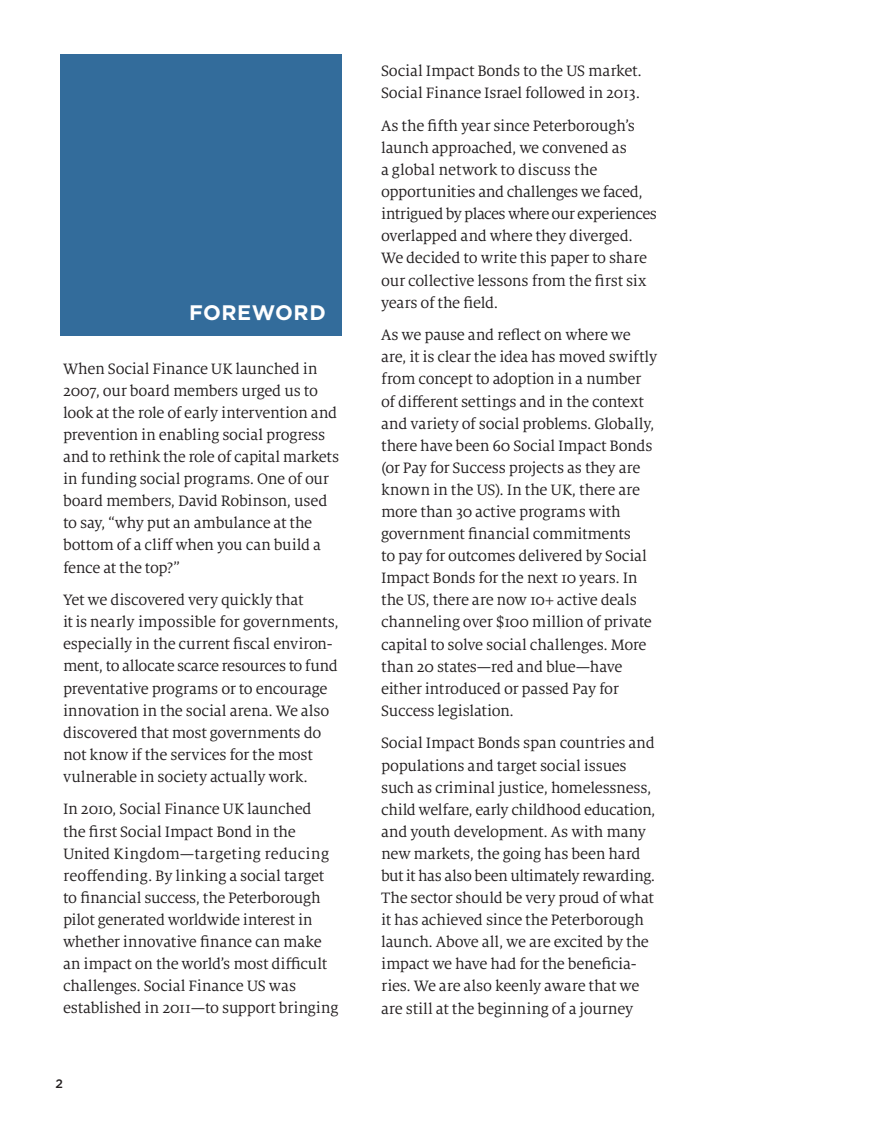
<style>
.page{position:relative;width:882px;height:1134px;background:#fff}
.page>*{position:absolute;margin:0;border:0;box-sizing:border-box;transform-origin:0 0}
.section_title{font:700 21px "Gotham";letter-spacing:.025em;color:#fff}
.body{font:16.62px/22.1px "Milo Serif OT";letter-spacing:-.015em;color:#231f20}
.t1{font:500 12.25px "Gotham";color:#231f20}
</style>
<div class="page">
<div style="left:60px;top:55px;width:282px;height:281px;background:#336c9b"></div>
<p class="section_title" style="left:189px;top:300px;width:138px">FOREWORD</p>
<p class="body" style="left:63px;top:358px;width:278px">When Social Finance UK launched in 2007, our board members urged us to look at the role of early intervention and prevention in enabling social progress and to rethink the role of capital markets in funding social programs. One of our board members, David Robinson, used to say, “why put an ambulance at the bottom of a cliff when you can build a fence at the top?”</p>
<p class="body" style="left:63px;top:589px;width:277px">Yet we discovered very quickly that<br>it is nearly impossible for governments, especially in the current fiscal environ&shy;ment, to allocate scarce resources to fund preventative programs or to encourage innovation in the social arena. We also discovered that most governments do not know if the services for the most vulnerable in society actually work.</p>
<p class="body" style="left:63px;top:799px;width:277px">In 2010, Social Finance UK launched the first Social Impact Bond in the United Kingdom—targeting reducing reoffending. By linking a social target to financial success, the Peterborough pilot generated worldwide interest in whether innovative finance can make an impact on the world’s most difficult challenges. Social Finance US was established in 2011—to support bringing</p>
<p class="t1" style="left:55px;top:1077px;width:9px">2</p>
<p class="body" style="left:381px;top:60px;width:262px">Social Impact Bonds to the US market.<br>Social Finance Israel followed in 2013.</p>
<p class="body" style="left:381px;top:115px;width:277px">As the fifth year since Peterborough’s launch approached, we convened as<br>a global network to discuss the opportunities and challenges we faced, intrigued by places where our experiences overlapped and where they diverged.<br>We decided to write this paper to share our collective lessons from the first six years of the field.</p>
<p class="body" style="left:381px;top:324px;width:278px">As we pause and reflect on where we are, it is clear the idea has moved swiftly from concept to adoption in a number of different settings and in the context and variety of social problems. Globally, there have been 60 Social Impact Bonds (or Pay for Success projects as they are known in the US). In the UK, there are more than 30 active programs with government financial commitments<br>to pay for outcomes delivered by Social Impact Bonds for the next 10 years. In the US, there are now 10+ active deals channeling over $100 million of private capital to solve social challenges. More than 20 states—red and blue—have either introduced or passed Pay for Success legislation.</p>
<p class="body" style="left:381px;top:733px;width:276px">Social Impact Bonds span countries and populations and target social issues such as criminal justice, homelessness, child welfare, early childhood education, and youth development. As with many new markets, the going has been hard but it has also been ultimately rewarding.<br>The sector should be very proud of what it has achieved since the Peterborough launch. Above all, we are excited by the impact we have had for the beneficia&shy;ries. We are also keenly aware that we are still at the beginning of a journey</p>
</div>
